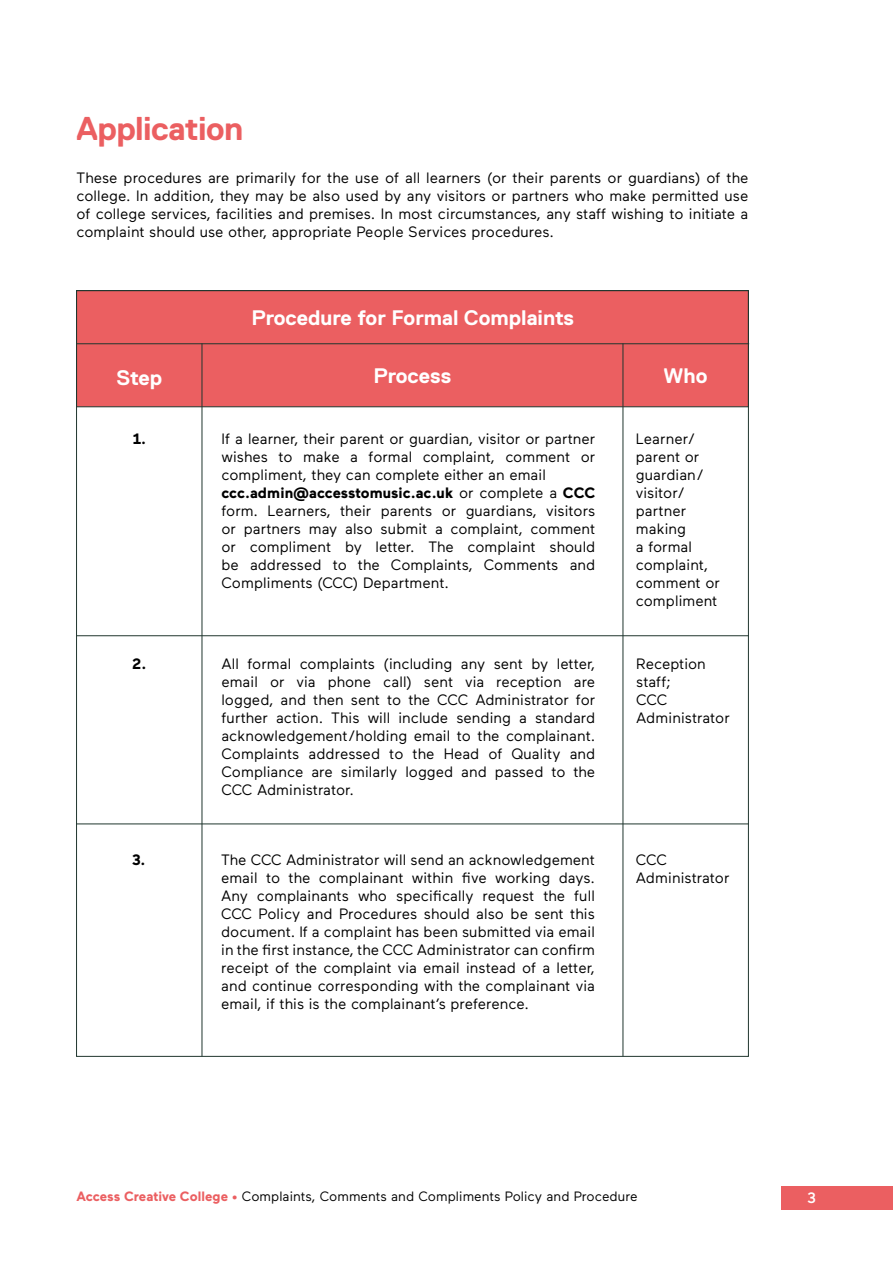
<style>
.page{position:relative;width:893px;height:1263px;background:#fff}
.page>*{position:absolute;margin:0;border:0;box-sizing:border-box;transform-origin:0 0}
.t1{font:700 33px "Replica";letter-spacing:-.015em;color:#eb5f61}
.t2{font:700 21px "Replica";color:#fff}
.t3{font:15px/18px "Maax";color:#000}
.t4{font:700 15px "Maax";color:#000}
.t5{font:500 15px "Maax";color:#fff}
.t6{font:13.5px "Maax";color:#000}
.s1{font-weight:700}
.s2{font-weight:700;color:#eb5f61}
</style>
<div class="page">
<div style="left:781px;top:1186px;width:112px;height:24px;background:#eb5f61"></div>
<div style="left:76px;top:290px;width:673px;height:117px;background:#eb5f61"></div>
<hr style="left:202px;top:343px;width:1px;height:713px;background:#20362e">
<hr style="left:623px;top:343px;width:1px;height:713px;background:#20362e">
<hr style="left:76px;top:635px;width:673px;height:1px;background:#20362e">
<hr style="left:76px;top:823px;width:673px;height:1px;background:#20362e">
<hr style="left:77px;top:343px;width:672px;height:1px;background:#20362e">
<h1 class="t1" style="left:77px;top:111px;width:168px">Application</h1>
<p class="t3" style="left:77px;top:169px;width:673px;text-align:justify">These procedures are primarily for the use of all learners (or their parents or guardians) of the college. In addition, they may be also used by any visitors or partners who make permitted use of college services, facilities and premises. In most circumstances, any staff wishing to initiate a complaint should use other, appropriate People Services procedures.</p>
<h2 class="t2" style="left:252px;top:306px;width:324px">Procedure for Formal Complaints</h2>
<h2 class="t2" style="left:117px;top:367px;width:47px">Step</h2>
<h2 class="t2" style="left:374px;top:364px;width:79px">Process</h2>
<h2 class="t2" style="left:663px;top:364px;width:46px">Who</h2>
<p class="t3" style="left:221px;top:430px;width:375px">If a learner, their parent or guardian, visitor or partner wishes to make a formal complaint, comment or compliment, they can complete either an email <span class="s1">ccc.admin@accesstomusic.ac.uk</span> or complete a <span class="s1">CCC </span>form. Learners, their parents or guardians, visitors or partners may also submit a complaint, comment or compliment by letter. The complaint should be addressed to the Complaints, Comments and Compliments (CCC) Department.</p>
<p class="t4" style="left:133px;top:431px;width:15px">1.</p>
<p class="t3" style="left:636px;top:430px;width:86px">Learner/ parent or guardian/ visitor/ partner making<br>a formal complaint, comment or compliment</p>
<p class="t4" style="left:132px;top:656px;width:16px">2.</p>
<p class="t3" style="left:221px;top:655px;width:375px;text-align:justify">All formal complaints (including any sent by letter, email or via phone call) sent via reception are logged, and then sent to the CCC Administrator for further action. This will include sending a standard acknowledgement/holding email to the complainant.<br>Complaints addressed to the Head of Quality and Compliance are similarly logged and passed to the CCC Administrator.</p>
<p class="t3" style="left:636px;top:655px;width:95px">Reception staff;<br>CCC<br>Administrator</p>
<p class="t4" style="left:132px;top:852px;width:15px">3.</p>
<p class="t3" style="left:221px;top:851px;width:375px;text-align:justify">The CCC Administrator will send an acknowledgement email to the complainant within five working days.<br>Any complainants who specifically request the full CCC Policy and Procedures should also be sent this document. If a complaint has been submitted via email in the first instance, the CCC Administrator can confirm receipt of the complaint via email instead of a letter, and continue corresponding with the complainant via email, if this is the complainant’s preference.</p>
<p class="t3" style="left:636px;top:851px;width:95px">CCC<br>Administrator</p>
<p class="t6" style="left:77px;top:1189px;width:563px"><span class="s2">Access Creative College •</span> Complaints, Comments and Compliments Policy and Procedure</p>
<p class="t5" style="left:807px;top:1190px;width:11px">3</p>
</div>
